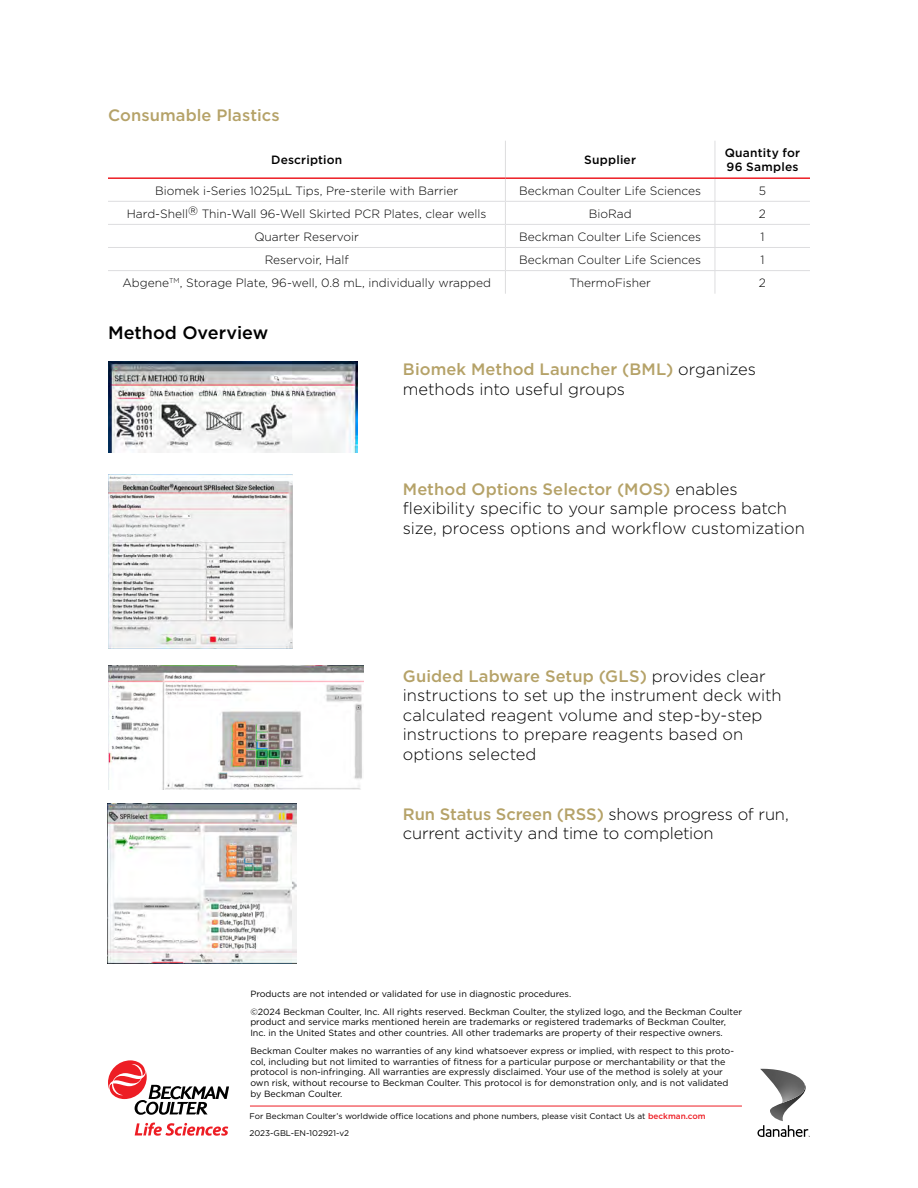
<style>
.page{position:relative;width:918px;height:1188px;background:#fff}
.page>*{position:absolute;margin:0;border:0;box-sizing:border-box;transform-origin:0 0}
.t1{font:500 18px "Gotham";color:#000}
.t2{font:300 16.5px/19.5px "Gotham";letter-spacing:-.005em;color:#000}
.t3{font:500 16.5px "Gotham";letter-spacing:.005em;color:#b5a268}
.t4{font:300 12px "Gotham";color:#000}
.t5{font:500 12px/14.4px "Gotham";letter-spacing:.015em;color:#000}
.t6{font:9px/10.8px "Gotham";color:#000}
.t7{font:8.25px/16.6px "Gotham";color:#000}
.s1{font-weight:500;color:#b5a268}
.s2{font-weight:500;color:#ed1d24}
</style>
<div class="page">
<hr style="left:250px;top:1106px;width:492px;height:1px;background:#ed1d24">
<svg style="left:108px;top:1060px;width:121px;height:55px"></svg>
<svg style="left:135px;top:1123px;width:93px;height:13px"></svg>
<svg style="left:757px;top:1125px;width:53px;height:12px"></svg>
<img style="left:770px;top:1085px;width:36px;height:36px">
<img style="left:760px;top:1069px;width:45px;height:34px">
<hr style="left:505px;top:141px;width:1px;height:36px;background:#dddddf">
<hr style="left:715px;top:141px;width:1px;height:36px;background:#dddddf">
<svg style="left:505px;top:179px;width:1px;height:115px"></svg>
<svg style="left:715px;top:179px;width:1px;height:115px"></svg>
<hr style="left:108px;top:201px;width:397px;height:1px;background:#dddddf">
<hr style="left:505px;top:201px;width:210px;height:1px;background:#dddddf">
<hr style="left:715px;top:201px;width:95px;height:1px;background:#dddddf">
<hr style="left:108px;top:224px;width:397px;height:1px;background:#dddddf">
<hr style="left:505px;top:224px;width:210px;height:1px;background:#dddddf">
<hr style="left:715px;top:224px;width:95px;height:1px;background:#dddddf">
<hr style="left:108px;top:247px;width:397px;height:1px;background:#dddddf">
<hr style="left:505px;top:247px;width:210px;height:1px;background:#dddddf">
<hr style="left:715px;top:247px;width:95px;height:1px;background:#dddddf">
<hr style="left:108px;top:270px;width:397px;height:1px;background:#dddddf">
<hr style="left:505px;top:270px;width:210px;height:1px;background:#dddddf">
<hr style="left:715px;top:270px;width:95px;height:1px;background:#dddddf">
<hr style="left:108px;top:177px;width:397px;height:2px;background:#ed1d24">
<hr style="left:505px;top:177px;width:210px;height:2px;background:#ed1d24">
<hr style="left:715px;top:177px;width:95px;height:2px;background:#ed1d24">
<img style="left:108px;top:362px;width:250px;height:91px">
<img style="left:108px;top:475px;width:185px;height:174px">
<img style="left:108px;top:665px;width:255px;height:125px">
<img style="left:108px;top:804px;width:189px;height:159px">
<h2 class="t3" style="left:108px;top:105px;width:173px">Consumable Plastics</h2>
<h3 class="t5" style="left:271px;top:153px;width:73px">Description</h3>
<h3 class="t5" style="left:584px;top:153px;width:53px">Supplier</h3>
<h3 class="t5" style="left:725px;top:145px;width:77px">Quantity for<br>96 Samples</h3>
<h3 class="t4" style="left:155px;top:183px;width:305px">Biomek i-Series 1025µL Tips, Pre-sterile with Barrier</h3>
<h3 class="t4" style="left:519px;top:183px;width:184px">Beckman Coulter Life Sciences</h3>
<h3 class="t4" style="left:759px;top:183px;width:9px">5</h3>
<h3 class="t4" style="left:127px;top:206px;width:361px">Hard-Shell® Thin-Wall 96-Well Skirted PCR Plates, clear wells</h3>
<h3 class="t4" style="left:589px;top:206px;width:44px">BioRad</h3>
<h3 class="t4" style="left:759px;top:206px;width:9px">2</h3>
<h3 class="t4" style="left:254px;top:229px;width:106px">Quarter Reservoir</h3>
<h3 class="t4" style="left:519px;top:229px;width:184px">Beckman Coulter Life Sciences</h3>
<h3 class="t4" style="left:760px;top:229px;width:6px">1</h3>
<h3 class="t4" style="left:265px;top:252px;width:86px">Reservoir, Half</h3>
<h3 class="t4" style="left:519px;top:252px;width:184px">Beckman Coulter Life Sciences</h3>
<h3 class="t4" style="left:760px;top:252px;width:6px">1</h3>
<h3 class="t4" style="left:122px;top:275px;width:370px">Abgene<sup>TM</sup>, Storage Plate, 96-well, 0.8 mL, individually wrapped</h3>
<h3 class="t4" style="left:569px;top:275px;width:83px">ThermoFisher</h3>
<h3 class="t4" style="left:759px;top:275px;width:9px">2</h3>
<h1 class="t1" style="left:108px;top:321px;width:162px">Method Overview</h1>
<h2 class="t2" style="left:403px;top:359px;width:355px"><span class="s1">Biomek Method Launcher (BML)</span> organizes methods into useful groups</h2>
<h2 class="t2" style="left:403px;top:479px;width:403px"><span class="s1">Method Options Selector (MOS)</span> enables flexibility specific to your sample process batch size, process options and workflow customization</h2>
<h2 class="t2" style="left:403px;top:666px;width:380px"><span class="s1">Guided Labware Setup (GLS)</span> provides clear instructions to set up the instrument deck with calculated reagent volume and step-by-step instructions to prepare reagents based on options selected</h2>
<h2 class="t2" style="left:403px;top:804px;width:388px"><span class="s1">Run Status Screen (RSS)</span> shows progress of run, current activity and time to completion</h2>
<p class="t6" style="left:250px;top:985px;width:493px;line-height:17.5px">Products are not intended or validated for use in diagnostic procedures.<br>©2024 Beckman Coulter, Inc. All rights reserved. Beckman Coulter, the stylized logo, and the Beckman Coulter</p>
<p class="t6" style="left:250px;top:1017px;width:477px">product and service marks mentioned herein are trademarks or registered trademarks of Beckman Coulter,<br>Inc. in the United States and other countries. All other trademarks are property of their respective owners.</p>
<p class="t6" style="left:250px;top:1045px;width:485px">Beckman Coulter makes no warranties of any kind whatsoever express or implied, with respect to this proto&shy;col, including but not limited to warranties of fitness for a particular purpose or merchantability or that the protocol is non-infringing. All warranties are expressly disclaimed. Your use of the method is solely at your own risk, without recourse to Beckman Coulter. This protocol is for demonstration only, and is not validated by Beckman Coulter.</p>
<p class="t7" style="left:249px;top:1107px;width:458px">For Beckman Coulter’s worldwide office locations and phone numbers, please visit Contact Us at <span class="s2">beckman.com<br></span>2023-GBL-EN-102921-v2</p>
</div>
